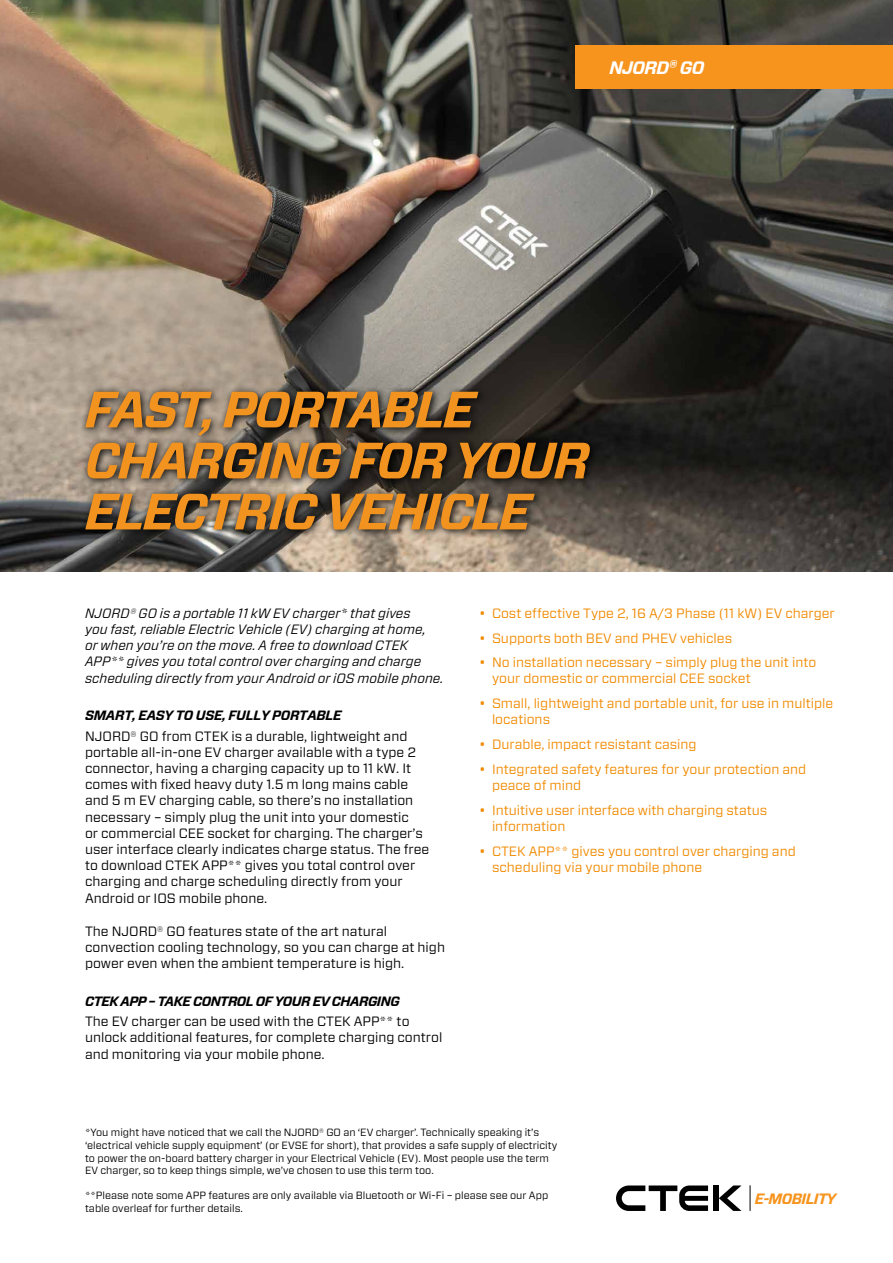
<style>
.page{position:relative;width:893px;height:1263px;background:#fff}
.page>*{position:absolute;margin:0;border:0;box-sizing:border-box;transform-origin:0 0}
.Headline{font:italic 700 51px/51px "Forza";letter-spacing:-.04em;color:#f29320}
.Body_numered_list{font:italic 700 18px "Forza";letter-spacing:-.04em;color:#fff}
.t1{font:italic 700 15px "Forza";letter-spacing:-.04em;color:#f7941e}
.Body_vit{font:13.5px/16.2px "Forza";color:#000}
.t2{font:13.5px/16.2px "Forza";color:#f18a00}
.Body_vit-2{font:italic 13.5px/16.2px "Forza";color:#000}
.Mellanrubrik_svart{font:13.5px/16.2px "Forza";color:#000}
.Mellanrubrik_svart-2{font:italic 700 13.5px "Forza";letter-spacing:-.04em;color:#000}
.Mellanrubrik_vit{font:italic 700 13.5px "Forza";letter-spacing:-.02em;color:#000}
.t3{font:10.5px/12.6px "Forza";color:#000}
</style>
<div class="page">
<img style="left:0;top:0;width:893px;height:572px">
<div style="left:713px;top:1185px;width:6px;height:26px;background:#000"></div>
<svg style="left:719px;top:1185px;width:22px;height:26px"></svg>
<svg style="left:616px;top:1185px;width:92px;height:26px"></svg>
<svg style="left:750px;top:1185px;width:1px;height:26px"></svg>
<div style="left:575px;top:45px;width:318px;height:44px;background:#f7941e"></div>
<svg style="left:79px;top:385px;width:520px;height:154px;background:#4c463e"></svg>
<p class="Body_numered_list" style="left:609px;top:56px;width:97px">NJORD® GO</p>
<p class="Headline" style="left:85px;top:384px;width:506px">FAST, PORTABLE<br>CHARGING FOR YOUR<br>ELECTRIC VEHICLE</p>
<p class="Body_vit-2" style="left:85px;top:605px;width:360px">NJORD® GO is a portable 11 kW EV charger* that gives<br>you fast, reliable Electric Vehicle (EV) charging at home,<br>or when you’re on the move. A free to download CTEK APP** gives you total control over charging and charge scheduling directly from your Android or iOS mobile phone.</p>
<p class="Mellanrubrik_vit" style="left:85px;top:706px;width:258px">SMART, EASY TO USE, FULLY PORTABLE</p>
<p class="Body_vit" style="left:85px;top:727px;width:346px">NJORD® GO from CTEK is a durable, lightweight and portable all-in-one EV charger available with a type 2 connector, having a charging capacity up to 11 kW. It comes with fixed heavy duty 1.5 m long mains cable and 5 m EV charging cable, so there’s no installation necessary – simply plug the unit into your domestic<br>or commercial CEE socket for charging. The charger’s user interface clearly indicates charge status. The free to download CTEK APP** gives you total control over charging and charge scheduling directly from your Android or IOS mobile phone.</p>
<p class="Body_vit" style="left:85px;top:923px;width:361px">The NJORD® GO features state of the art natural convection cooling technology, so you can charge at high power even when the ambient temperature is high.</p>
<p class="Mellanrubrik_svart-2" style="left:85px;top:992px;width:316px">CTEK APP – TAKE CONTROL OF YOUR EV CHARGING</p>
<p class="Mellanrubrik_svart" style="left:85px;top:1013px;width:359px">The EV charger can be used with the CTEK APP** to unlock additional features, for complete charging control and monitoring via your mobile phone.</p>
<p class="t2" style="left:479px;top:605px;width:357px">• Cost effective Type 2, 16 A/3 Phase (11 kW) EV charger</p>
<p class="t2" style="left:479px;top:629px;width:254px">• Supports both BEV and PHEV vehicles</p>
<p class="t2" style="left:492px;top:654px;width:326px;text-indent:-13px">• No installation necessary – simply plug the unit into your domestic or commercial CEE socket</p>
<p class="t2" style="left:492px;top:695px;width:343px;text-indent:-13px">• Small, lightweight and portable unit, for use in multiple locations</p>
<p class="t2" style="left:479px;top:736px;width:219px">• Durable, impact resistant casing</p>
<p class="t2" style="left:492px;top:761px;width:316px;text-indent:-13px">• Integrated safety features for your protection and peace of mind</p>
<p class="t2" style="left:492px;top:802px;width:277px;text-indent:-13px">• Intuitive user interface with charging status information</p>
<p class="t2" style="left:492px;top:843px;width:305px;text-indent:-13px">• CTEK APP** gives you control over charging and scheduling via your mobile phone</p>
<p class="t3" style="left:85px;top:1126px;width:456px">*You might have noticed that we call the NJORD® GO an ‘EV charger’. Technically speaking it’s</p>
<p class="t3" style="left:85px;top:1139px;width:474px">‘electrical vehicle supply equipment’ (or EVSE for short), that provides a safe supply of electricity</p>
<p class="t3" style="left:85px;top:1151px;width:466px">to power the on-board battery charger in your Electrical Vehicle (EV). Most people use the term</p>
<p class="t3" style="left:85px;top:1164px;width:350px">EV charger, so to keep things simple, we’ve chosen to use this term too.</p>
<p class="t3" style="left:85px;top:1189px;width:465px">**Please note some APP features are only available via Bluetooth or Wi-Fi – please see our App table overleaf for further details.</p>
<p class="t1" style="left:755px;top:1188px;width:83px">E-MOBILITY</p>
</div>
